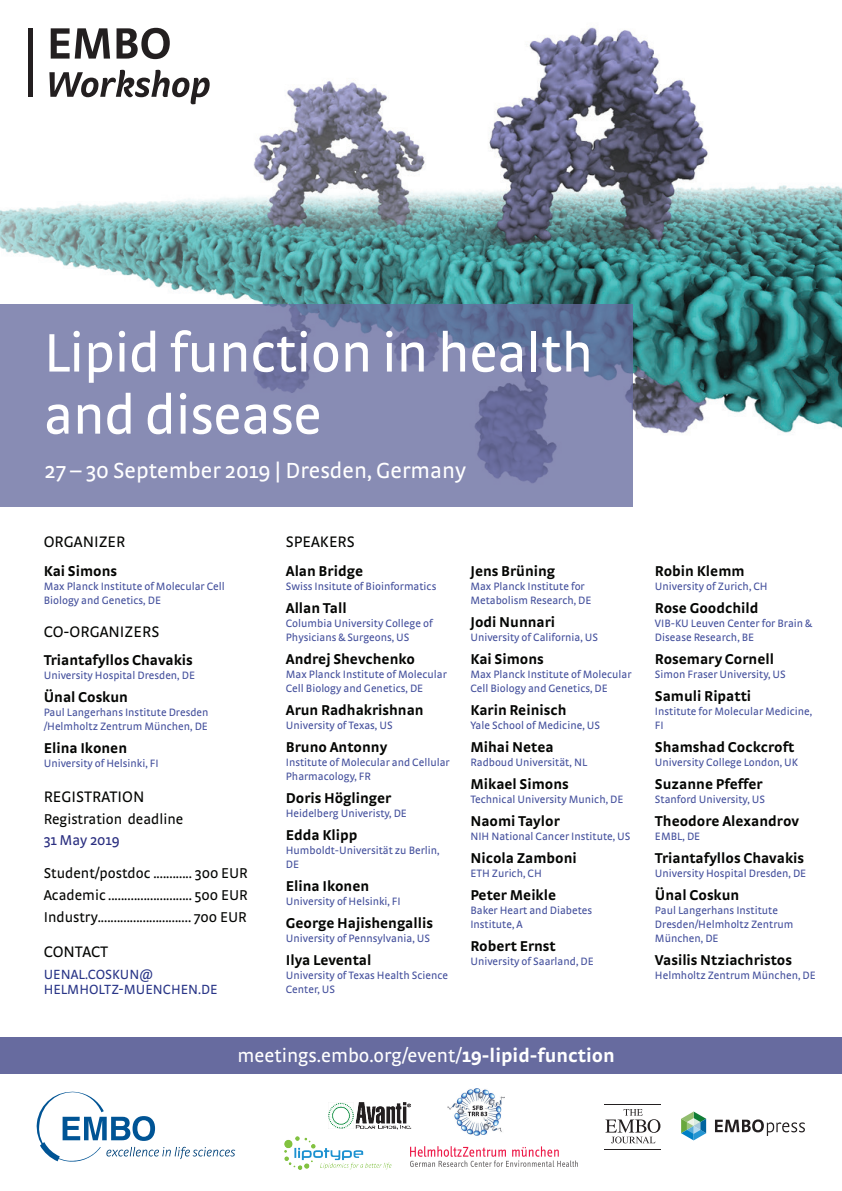
<style>
.page{position:relative;width:842px;height:1191px;background:#fff}
.page>*{position:absolute;margin:0;border:0;box-sizing:border-box;transform-origin:0 0}
.t1{font:57px/62.1px "Strada Pro";letter-spacing:-.01em;color:#fff}
.t2{font:23px "Strada Pro";color:#fff}
.t3{font:20px "Strada Pro";color:#fff}
.t4{font:16px "Strada Pro";color:#040503}
.t5{font:700 15px "Strada Pro";color:#040503}
.t6{font:15px/21.8px "Strada Pro";color:#040503;text-align:justify}
.t7{font:15px "Strada Pro";color:#2a2e80}
.t8{font:14px/14.8px "Strada Pro";color:#293587}
.t9{font:11.2px/14px "Strada Pro";color:#434f9c}
.s1{font-weight:700}
</style>
<div class="page">
<img style="left:0;top:27px;width:842px;height:480px">
<div style="left:0;top:1037px;width:842px;height:37px;background:#676b9f"></div>
<svg style="left:0;top:304px;width:632px;height:203px;background:#8086ae"></svg>
<img style="left:328px;top:1102px;width:84px;height:28px">
<img style="left:284px;top:1136px;width:108px;height:34px">
<img style="left:447px;top:1088px;width:57px;height:48px">
<img style="left:410px;top:1146px;width:168px;height:20px">
<svg style="left:36px;top:1091px;width:199px;height:71px"></svg>
<svg style="left:51px;top:28px;width:59px;height:31px"></svg>
<svg style="left:117px;top:28px;width:53px;height:31px"></svg>
<svg style="left:49px;top:70px;width:161px;height:34px"></svg>
<div style="left:28px;top:28px;width:5px;height:69px;background:#231f20"></div>
<svg style="left:715px;top:1119px;width:90px;height:17px"></svg>
<svg style="left:681px;top:1111px;width:25px;height:29px"></svg>
<svg style="left:605px;top:1109px;width:55px;height:34px"></svg>
<hr style="left:604px;top:1149px;width:57px;height:1px;background:#231f20">
<hr style="left:604px;top:1104px;width:57px;height:1px;background:#231f20">
<h1 class="t1" style="left:44px;top:319px;width:551px">Lipid function in health and disease</h1>
<h2 class="t2" style="left:45px;top:454px;width:423px">27 – 30 September 2019 | Dresden, Germany</h2>
<h3 class="t4" style="left:44px;top:530px;width:83px">ORGANIZER</h3>
<h3 class="t4" style="left:286px;top:530px;width:71px">SPEAKERS</h3>
<h3 class="t5" style="left:44px;top:560px;width:75px">Kai Simons</h3>
<p class="t9" style="left:44px;top:578px;width:183px">Max Planck Institute of Molecular Cell<br>Biology and Genetics, DE</p>
<h3 class="t4" style="left:44px;top:620px;width:117px">CO-ORGANIZERS</h3>
<h3 class="t5" style="left:44px;top:649px;width:151px">Triantafyllos Chavakis</h3>
<p class="t9" style="left:44px;top:667px;width:153px">University Hospital Dresden, DE</p>
<h3 class="t5" style="left:44px;top:686px;width:86px">Ünal Coskun</h3>
<p class="t9" style="left:44px;top:704px;width:166px">Paul Langerhans Institute Dresden /Helmholtz Zentrum München, DE</p>
<h3 class="t5" style="left:44px;top:737px;width:85px">Elina Ikonen</h3>
<p class="t9" style="left:44px;top:755px;width:117px">University of Helsinki, FI</p>
<h3 class="t4" style="left:44px;top:785px;width:102px">REGISTRATION</h3>
<h3 class="t6" style="left:44px;top:807px;width:141px">Registration deadline</h3>
<h3 class="t7" style="left:44px;top:829px;width:78px">31 May 2019</h3>
<h3 class="t6" style="left:44px;top:861px;width:206px">Student/postdoc ............ 300 EUR Academic .......................... 500 EUR Industry............................. 700 EUR</h3>
<h3 class="t4" style="left:44px;top:940px;width:66px">CONTACT</h3>
<p class="t8" style="left:44px;top:966px;width:176px">UENAL.COSKUN@<br>HELMHOLTZ-MUENCHEN.DE</p>
<h3 class="t5" style="left:286px;top:560px;width:79px">Alan Bridge</h3>
<p class="t9" style="left:286px;top:578px;width:152px">Swiss Insitute of Bioinformatics</p>
<h3 class="t5" style="left:286px;top:597px;width:62px">Allan Tall</h3>
<p class="t9" style="left:286px;top:615px;width:148px">Columbia University College of<br>Physicians &amp; Surgeons, US</p>
<h3 class="t5" style="left:286px;top:648px;width:131px">Andrej Shevchenko</h3>
<p class="t9" style="left:286px;top:666px;width:163px">Max Planck Institute of Molecular<br>Cell Biology and Genetics, DE</p>
<h3 class="t5" style="left:286px;top:699px;width:139px">Arun Radhakrishnan</h3>
<p class="t9" style="left:286px;top:717px;width:108px">University of Texas, US</p>
<h3 class="t5" style="left:286px;top:736px;width:103px">Bruno Antonny</h3>
<p class="t9" style="left:286px;top:754px;width:165px">Institute of Molecular and Cellular<br>Pharmacology, FR</p>
<h3 class="t5" style="left:286px;top:787px;width:107px">Doris Höglinger</h3>
<p class="t9" style="left:286px;top:805px;width:123px">Heidelberg Univeristy, DE</p>
<h3 class="t5" style="left:286px;top:824px;width:73px">Edda Klipp</h3>
<p class="t9" style="left:286px;top:842px;width:155px">Humboldt-Universität zu Berlin,<br>DE</p>
<h3 class="t5" style="left:286px;top:875px;width:85px">Elina Ikonen</h3>
<p class="t9" style="left:286px;top:893px;width:117px">University of Helsinki, FI</p>
<h3 class="t5" style="left:286px;top:912px;width:149px">George Hajishengallis</h3>
<p class="t9" style="left:286px;top:930px;width:146px">University of Pennsylvania, US</p>
<h3 class="t5" style="left:286px;top:949px;width:87px">Ilya Levental</h3>
<p class="t9" style="left:286px;top:967px;width:164px">University of Texas Health Science<br>Center, US</p>
<h3 class="t5" style="left:470px;top:560px;width:86px">Jens Brüning</h3>
<p class="t9" style="left:470px;top:578px;width:123px">Max Planck Institute for<br>Metabolism Research, DE</p>
<h3 class="t5" style="left:470px;top:611px;width:86px">Jodi Nunnari</h3>
<p class="t9" style="left:470px;top:629px;width:129px">University of California, US</p>
<h3 class="t5" style="left:470px;top:648px;width:75px">Kai Simons</h3>
<p class="t9" style="left:470px;top:666px;width:163px">Max Planck Institute of Molecular<br>Cell Biology and Genetics, DE</p>
<h3 class="t5" style="left:470px;top:699px;width:98px">Karin Reinisch</h3>
<p class="t9" style="left:470px;top:717px;width:131px">Yale School of Medicine, US</p>
<h3 class="t5" style="left:470px;top:736px;width:85px">Mihai Netea</h3>
<p class="t9" style="left:470px;top:754px;width:118px">Radboud Universität, NL</p>
<h3 class="t5" style="left:470px;top:773px;width:100px">Mikael Simons</h3>
<p class="t9" style="left:470px;top:791px;width:155px">Technical University Munich, DE</p>
<h3 class="t5" style="left:470px;top:810px;width:91px">Naomi Taylor</h3>
<p class="t9" style="left:470px;top:828px;width:162px">NIH National Cancer Institute, US</p>
<h3 class="t5" style="left:470px;top:847px;width:108px">Nicola Zamboni</h3>
<p class="t9" style="left:470px;top:865px;width:73px">ETH Zurich, CH</p>
<h3 class="t5" style="left:470px;top:884px;width:87px">Peter Meikle</h3>
<p class="t9" style="left:470px;top:902px;width:123px">Baker Heart and Diabetes<br>Institute, A</p>
<h3 class="t5" style="left:470px;top:935px;width:87px">Robert Ernst</h3>
<p class="t9" style="left:470px;top:953px;width:125px">University of Saarland, DE</p>
<h3 class="t3" style="left:237px;top:1041px;width:379px">meetings.embo.org/event/<span class="s1">19-lipid-function</span></h3>
<h3 class="t5" style="left:655px;top:560px;width:91px">Robin Klemm</h3>
<p class="t9" style="left:655px;top:578px;width:114px">University of Zurich, CH</p>
<h3 class="t5" style="left:655px;top:597px;width:105px">Rose Goodchild</h3>
<p class="t9" style="left:655px;top:615px;width:159px">VIB-KU Leuven Center for Brain &amp;<br>Disease Research, BE</p>
<h3 class="t5" style="left:655px;top:648px;width:121px">Rosemary Cornell</h3>
<p class="t9" style="left:655px;top:666px;width:132px">Simon Fraser University, US</p>
<h3 class="t5" style="left:655px;top:685px;width:98px">Samuli Ripatti</h3>
<p class="t9" style="left:655px;top:703px;width:159px">Institute for Molecular Medicine,<br>FI</p>
<h3 class="t5" style="left:655px;top:736px;width:141px">Shamshad Cockcroft</h3>
<p class="t9" style="left:655px;top:754px;width:145px">University College London, UK</p>
<h3 class="t5" style="left:655px;top:773px;width:109px">Suzanne Pfeffer</h3>
<p class="t9" style="left:655px;top:791px;width:112px">Stanford University, US</p>
<h3 class="t5" style="left:655px;top:810px;width:146px">Theodore Alexandrov</h3>
<p class="t9" style="left:655px;top:828px;width:47px">EMBL, DE</p>
<h3 class="t5" style="left:655px;top:847px;width:151px">Triantafyllos Chavakis</h3>
<p class="t9" style="left:655px;top:865px;width:153px">University Hospital Dresden, DE</p>
<h3 class="t5" style="left:655px;top:884px;width:86px">Ünal Coskun</h3>
<p class="t9" style="left:655px;top:902px;width:140px">Paul Langerhans Institute<br>Dresden/Helmholtz Zentrum<br>München, DE</p>
<h3 class="t5" style="left:655px;top:949px;width:139px">Vasilis Ntziachristos</h3>
<p class="t9" style="left:655px;top:967px;width:162px">Helmholtz Zentrum München, DE</p>
</div>
